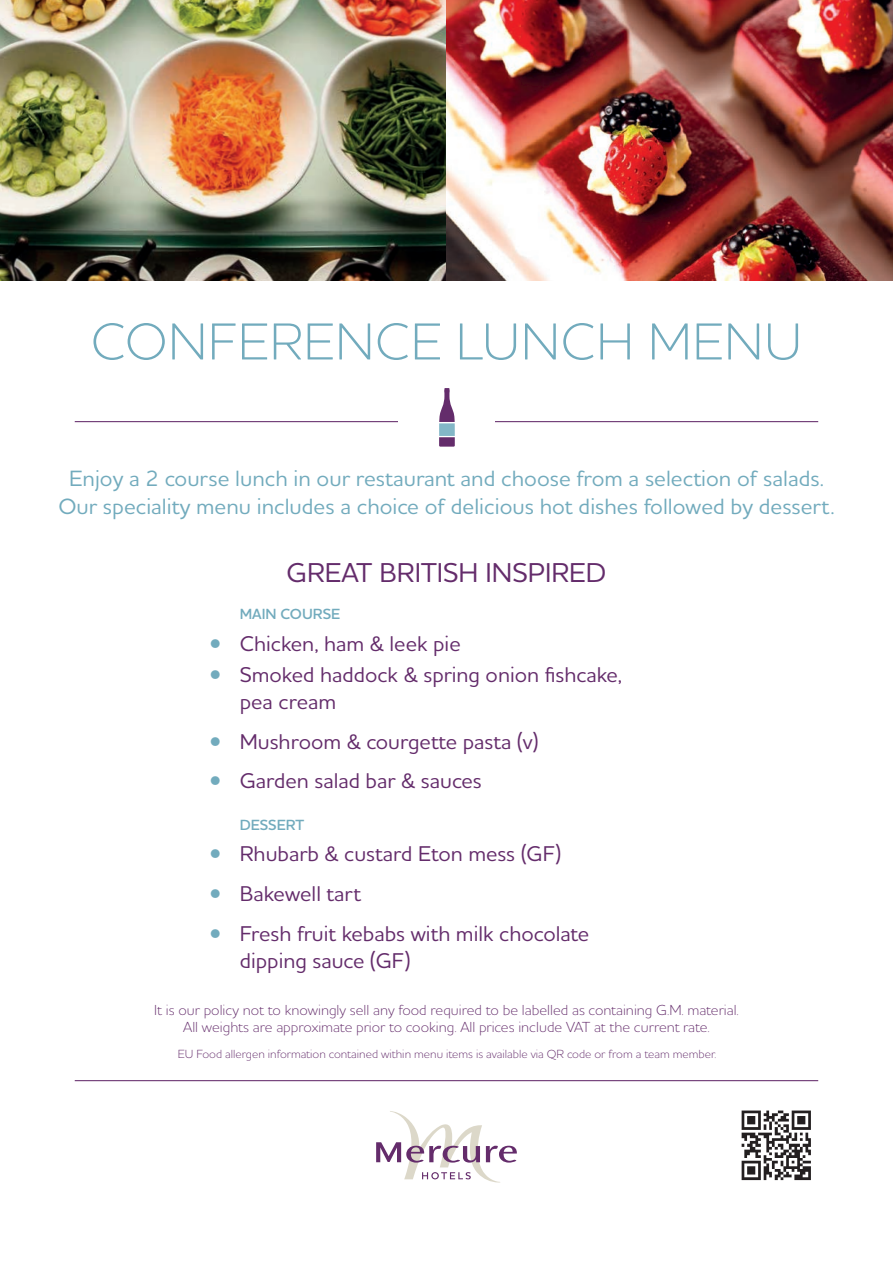
<style>
.page{position:relative;width:893px;height:1263px;background:#fff}
.page>*{position:absolute;margin:0;border:0;box-sizing:border-box;transform-origin:0 0}
.t1{font:300 52.8px "Houschka Alt Pro";letter-spacing:.015em;color:#72abbd}
.t2{font:500 27.75px "Houschka Alt Pro";color:#642c6b}
.t3{font:500 22.5px/27.5px "Houschka Alt Pro";color:#72abbd;text-align:center}
.t4{font:500 21.75px/27px "Houschka Alt Pro";color:#642c6b}
.t5{font:600 15px "Houschka Alt Pro";color:#72abbd}
.t6{font:300 14.85px/17px "Houschka Alt Pro";color:#642c6b;text-align:center}
.t7{font:300 12px "Houschka Alt Pro";color:#642c6b}
.s1{font-weight:300;color:#72abbd}
</style>
<div class="page">
<hr style="left:75px;top:421px;width:743px;height:1px;background:#642c6b">
<div style="left:398px;top:394px;width:97px;height:53px;background:#fff"></div>
<svg style="left:439px;top:388px;width:16px;height:59px"></svg>
<svg style="left:376px;top:1111px;width:141px;height:71px"></svg>
<hr style="left:75px;top:1080px;width:743px;height:1px;background:#642c6b">
<img style="left:0;top:0;width:893px;height:281px">
<img style="left:741px;top:1110px;width:70px;height:71px">
<h1 class="t1" style="left:91px;top:308px;width:713px">CONFERENCE LUNCH MENU</h1>
<p class="t3" style="left:58px;top:464px;width:778px">Enjoy a 2 course lunch in our restaurant and choose from a selection of salads.<br>Our speciality menu includes a choice of delicious hot dishes followed by dessert.</p>
<p class="t2" style="left:287px;top:555px;width:321px">GREAT BRITISH INSPIRED</p>
<p class="t5" style="left:240px;top:605px;width:102px">MAIN COURSE</p>
<p class="t4" style="left:210px;top:629px;width:252px"><span class="s1">•</span> Chicken, ham &amp; leek pie</p>
<p class="t4" style="left:240px;top:660px;width:384px;text-indent:-30px"><span class="s1">•</span> Smoked haddock &amp; spring onion fishcake, pea cream</p>
<p class="t4" style="left:210px;top:727px;width:330px"><span class="s1">•</span> Mushroom &amp; courgette pasta (v)</p>
<p class="t4" style="left:210px;top:767px;width:274px"><span class="s1">•</span> Garden salad bar &amp; sauces</p>
<p class="t5" style="left:240px;top:815px;width:66px">DESSERT</p>
<p class="t4" style="left:210px;top:839px;width:353px"><span class="s1">•</span> Rhubarb &amp; custard Eton mess (GF)</p>
<p class="t4" style="left:210px;top:879px;width:153px"><span class="s1">•</span> Bakewell tart</p>
<p class="t4" style="left:240px;top:919px;width:351px;text-indent:-30px"><span class="s1">•</span> Fresh fruit kebabs with milk chocolate dipping sauce (GF)</p>
<p class="t6" style="left:154px;top:1001px;width:586px">It is our policy not to knowingly sell any food required to be labelled as containing G.M. material.<br>All weights are approximate prior to cooking. All prices include VAT at the current rate.</p>
<p class="t7" style="left:178px;top:1046px;width:540px">EU Food allergen information contained within menu items is available via QR code or from a team member.</p>
</div>
